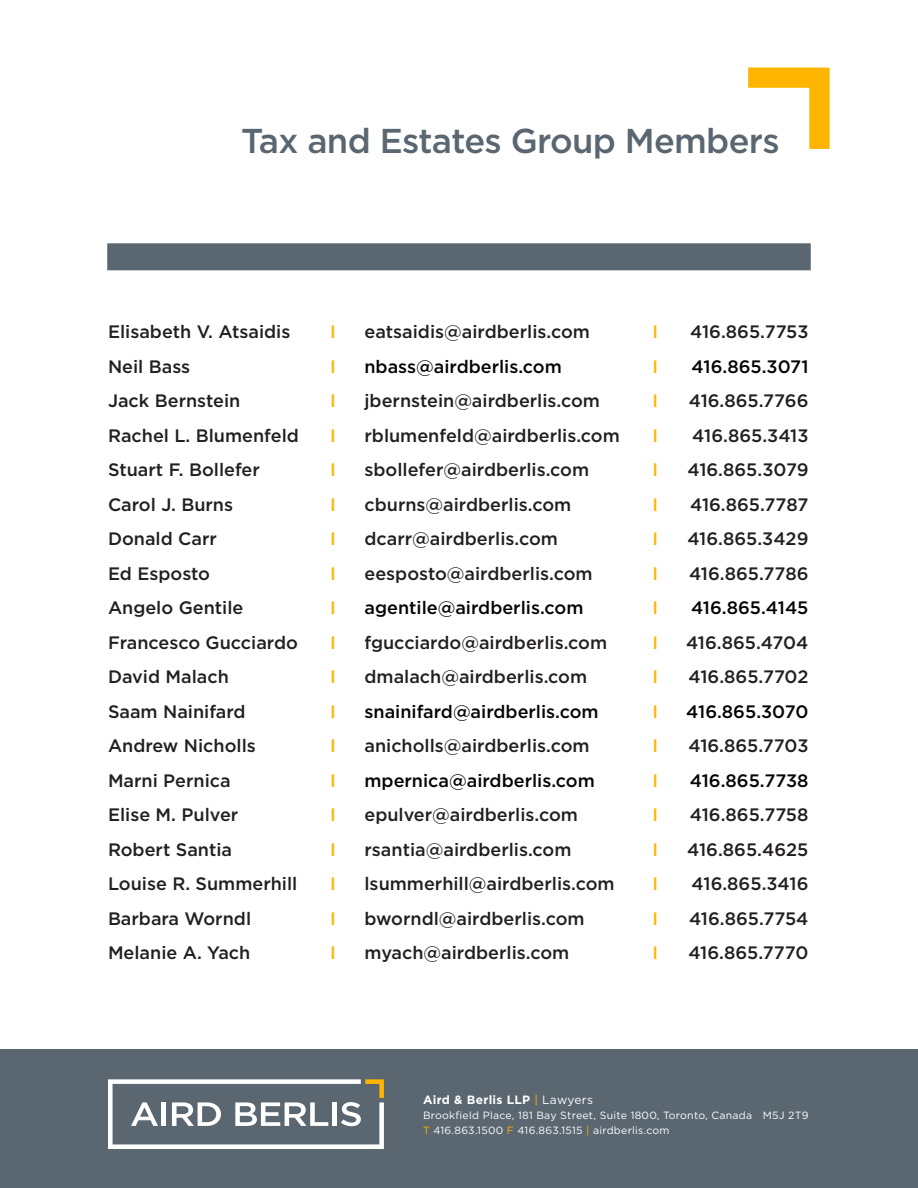
<style>
.page{position:relative;width:918px;height:1188px;background:#fff}
.page>*{position:absolute;margin:0;border:0;box-sizing:border-box;transform-origin:0 0}
.H1_Tittle{font:500 34.5px "Gotham";letter-spacing:-.02em;color:#5a6670}
.ContactNames{font:500 18px "Gotham";color:#231f20}
.ContactNames-2{font:500 18px "Gotham";color:#040503}
.ContactNames-3{font:500 18px "Gotham";color:#ffb500}
.t1{font:700 12px "Gotham";letter-spacing:.025em;color:#fff}
.t2{font:10.5px/15px "Gotham";letter-spacing:.025em;color:#fff}
.s1{font-weight:400;color:#ffb500}
.s2{font-weight:400}
.s3{color:#ffb500}
</style>
<div class="page">
<div style="left:0;top:1049px;width:918px;height:139px;background:#5a6670"></div>
<svg style="left:108px;top:1079px;width:276px;height:70px"></svg>
<svg style="left:748px;top:68px;width:81px;height:81px"></svg>
<div style="left:107px;top:243px;width:704px;height:27px;background:#5a6670;border:2px solid #5a6670"></div>
<p class="H1_Tittle" style="left:241px;top:118px;width:540px">Tax and Estates Group Members</p>
<p class="ContactNames" style="left:108px;top:320px;width:184px">Elisabeth V. Atsaidis</p>
<p class="ContactNames-3" style="left:330px;top:320px;width:7px">I</p>
<p class="ContactNames" style="left:365px;top:320px;width:227px">eatsaidis@airdberlis.com</p>
<p class="ContactNames-3" style="left:652px;top:320px;width:7px">I</p>
<p class="ContactNames" style="left:690px;top:320px;width:120px">416.865.7753</p>
<p class="ContactNames" style="left:108px;top:355px;width:84px">Neil Bass</p>
<p class="ContactNames-3" style="left:330px;top:355px;width:7px">I</p>
<p class="ContactNames-2" style="left:364px;top:355px;width:199px">nbass@airdberlis.com</p>
<p class="ContactNames-3" style="left:652px;top:355px;width:7px">I</p>
<p class="ContactNames-2" style="left:692px;top:355px;width:118px">416.865.3071</p>
<p class="ContactNames" style="left:108px;top:389px;width:134px">Jack Bernstein</p>
<p class="ContactNames-3" style="left:330px;top:389px;width:7px">I</p>
<p class="ContactNames" style="left:365px;top:389px;width:237px">jbernstein@airdberlis.com</p>
<p class="ContactNames-3" style="left:652px;top:389px;width:7px">I</p>
<p class="ContactNames" style="left:689px;top:389px;width:121px">416.865.7766</p>
<p class="ContactNames" style="left:108px;top:424px;width:192px">Rachel L. Blumenfeld</p>
<p class="ContactNames-3" style="left:330px;top:424px;width:7px">I</p>
<p class="ContactNames" style="left:365px;top:424px;width:257px">rblumenfeld@airdberlis.com</p>
<p class="ContactNames-3" style="left:652px;top:424px;width:7px">I</p>
<p class="ContactNames" style="left:692px;top:424px;width:118px">416.865.3413</p>
<p class="ContactNames" style="left:108px;top:458px;width:153px">Stuart F. Bollefer</p>
<p class="ContactNames-3" style="left:330px;top:458px;width:7px">I</p>
<p class="ContactNames" style="left:365px;top:458px;width:226px">sbollefer@airdberlis.com</p>
<p class="ContactNames-3" style="left:652px;top:458px;width:7px">I</p>
<p class="ContactNames" style="left:687px;top:458px;width:123px">416.865.3079</p>
<p class="ContactNames" style="left:108px;top:493px;width:127px">Carol J. Burns</p>
<p class="ContactNames-3" style="left:330px;top:493px;width:7px">I</p>
<p class="ContactNames" style="left:365px;top:493px;width:208px">cburns@airdberlis.com</p>
<p class="ContactNames-3" style="left:652px;top:493px;width:7px">I</p>
<p class="ContactNames" style="left:690px;top:493px;width:120px">416.865.7787</p>
<p class="ContactNames" style="left:108px;top:527px;width:110px">Donald Carr</p>
<p class="ContactNames-3" style="left:330px;top:527px;width:7px">I</p>
<p class="ContactNames" style="left:364px;top:527px;width:195px">dcarr@airdberlis.com</p>
<p class="ContactNames-3" style="left:652px;top:527px;width:7px">I</p>
<p class="ContactNames" style="left:687px;top:527px;width:123px">416.865.3429</p>
<p class="ContactNames" style="left:108px;top:562px;width:104px">Ed Esposto</p>
<p class="ContactNames-3" style="left:330px;top:562px;width:7px">I</p>
<p class="ContactNames" style="left:365px;top:562px;width:230px">eesposto@airdberlis.com</p>
<p class="ContactNames-3" style="left:652px;top:562px;width:7px">I</p>
<p class="ContactNames" style="left:689px;top:562px;width:121px">416.865.7786</p>
<p class="ContactNames" style="left:108px;top:596px;width:137px">Angelo Gentile</p>
<p class="ContactNames-3" style="left:330px;top:596px;width:7px">I</p>
<p class="ContactNames-2" style="left:364px;top:596px;width:220px">agentile@airdberlis.com</p>
<p class="ContactNames-3" style="left:652px;top:596px;width:7px">I</p>
<p class="ContactNames-2" style="left:691px;top:596px;width:119px">416.865.4145</p>
<p class="ContactNames" style="left:108px;top:631px;width:191px">Francesco Gucciardo</p>
<p class="ContactNames-3" style="left:330px;top:631px;width:7px">I</p>
<p class="ContactNames" style="left:365px;top:631px;width:244px">fgucciardo@airdberlis.com</p>
<p class="ContactNames-3" style="left:652px;top:631px;width:7px">I</p>
<p class="ContactNames" style="left:686px;top:631px;width:124px">416.865.4704</p>
<p class="ContactNames" style="left:108px;top:665px;width:122px">David Malach</p>
<p class="ContactNames-3" style="left:330px;top:665px;width:7px">I</p>
<p class="ContactNames" style="left:365px;top:665px;width:224px">dmalach@airdberlis.com</p>
<p class="ContactNames-3" style="left:652px;top:665px;width:7px">I</p>
<p class="ContactNames" style="left:689px;top:665px;width:121px">416.865.7702</p>
<p class="ContactNames" style="left:108px;top:700px;width:139px">Saam Nainifard</p>
<p class="ContactNames-3" style="left:330px;top:700px;width:7px">I</p>
<p class="ContactNames-2" style="left:364px;top:700px;width:236px">snainifard@airdberlis.com</p>
<p class="ContactNames-3" style="left:652px;top:700px;width:7px">I</p>
<p class="ContactNames-2" style="left:686px;top:700px;width:124px">416.865.3070</p>
<p class="ContactNames" style="left:108px;top:734px;width:149px">Andrew Nicholls</p>
<p class="ContactNames-3" style="left:330px;top:734px;width:7px">I</p>
<p class="ContactNames" style="left:365px;top:734px;width:227px">anicholls@airdberlis.com</p>
<p class="ContactNames-3" style="left:652px;top:734px;width:7px">I</p>
<p class="ContactNames" style="left:688px;top:734px;width:122px">416.865.7703</p>
<p class="ContactNames" style="left:108px;top:769px;width:124px">Marni Pernica</p>
<p class="ContactNames-3" style="left:330px;top:769px;width:7px">I</p>
<p class="ContactNames-2" style="left:364px;top:769px;width:232px">mpernica@airdberlis.com</p>
<p class="ContactNames-3" style="left:652px;top:769px;width:7px">I</p>
<p class="ContactNames-2" style="left:690px;top:769px;width:120px">416.865.7738</p>
<p class="ContactNames" style="left:108px;top:803px;width:132px">Elise M. Pulver</p>
<p class="ContactNames-3" style="left:330px;top:803px;width:7px">I</p>
<p class="ContactNames" style="left:365px;top:803px;width:215px">epulver@airdberlis.com</p>
<p class="ContactNames-3" style="left:652px;top:803px;width:7px">I</p>
<p class="ContactNames" style="left:690px;top:803px;width:120px">416.865.7758</p>
<p class="ContactNames" style="left:108px;top:838px;width:126px">Robert Santia</p>
<p class="ContactNames-3" style="left:330px;top:838px;width:7px">I</p>
<p class="ContactNames" style="left:365px;top:838px;width:208px">rsantia@airdberlis.com</p>
<p class="ContactNames-3" style="left:652px;top:838px;width:7px">I</p>
<p class="ContactNames" style="left:687px;top:838px;width:123px">416.865.4625</p>
<p class="ContactNames" style="left:108px;top:872px;width:191px">Louise R. Summerhill</p>
<p class="ContactNames-3" style="left:330px;top:872px;width:7px">I</p>
<p class="ContactNames" style="left:365px;top:872px;width:252px">lsummerhill@airdberlis.com</p>
<p class="ContactNames-3" style="left:652px;top:872px;width:7px">I</p>
<p class="ContactNames" style="left:692px;top:872px;width:118px">416.865.3416</p>
<p class="ContactNames" style="left:108px;top:907px;width:145px">Barbara Worndl</p>
<p class="ContactNames-3" style="left:330px;top:907px;width:7px">I</p>
<p class="ContactNames" style="left:365px;top:907px;width:222px">bworndl@airdberlis.com</p>
<p class="ContactNames-3" style="left:652px;top:907px;width:7px">I</p>
<p class="ContactNames" style="left:689px;top:907px;width:121px">416.865.7754</p>
<p class="ContactNames" style="left:108px;top:941px;width:144px">Melanie A. Yach</p>
<p class="ContactNames-3" style="left:330px;top:941px;width:7px">I</p>
<p class="ContactNames" style="left:365px;top:941px;width:206px">myach@airdberlis.com</p>
<p class="ContactNames-3" style="left:652px;top:941px;width:7px">I</p>
<p class="ContactNames" style="left:688px;top:941px;width:122px">416.865.7770</p>
<p class="t1" style="left:423px;top:1092px;width:172px">Aird &amp; Berlis LLP <span class="s1">|</span> <span class="s2">Lawyers</span></p>
<p class="t2" style="left:423px;top:1108px;width:387px">Brookfield Place, 181 Bay Street, Suite 1800, Toronto, Canada M5J 2T9<br><span class="s3">T</span> 416.863.1500 <span class="s3">F</span> 416.863.1515 <span class="s3">|</span> airdberlis.com</p>
</div>
